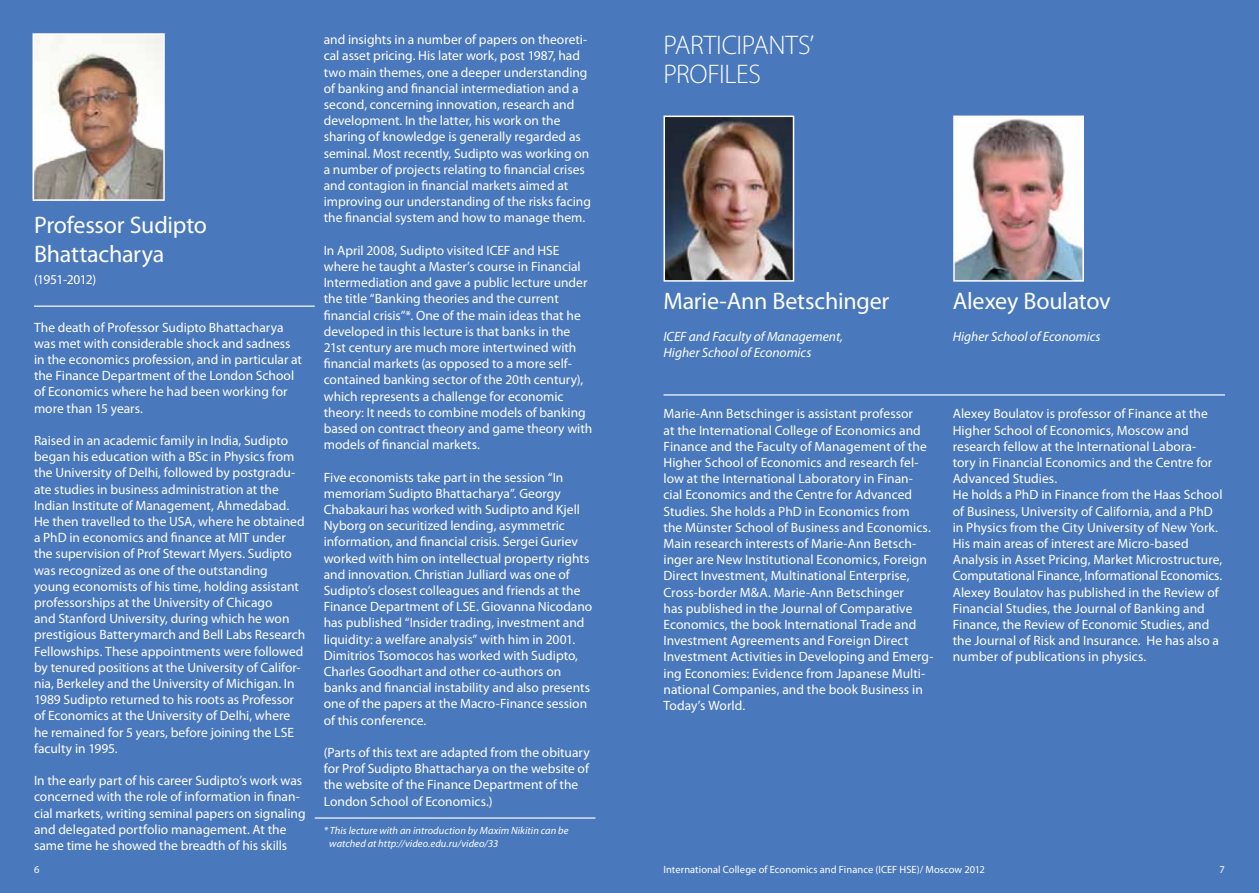
<style>
.page{position:relative;width:1259px;height:893px;background:#fff}
.page>*{position:absolute;margin:0;border:0;box-sizing:border-box;transform-origin:0 0}
.t1{font:300 27px/28.5px "Myriad Pro";letter-spacing:-.015em;color:#fff}
.t2{font:24px/28.8px "Myriad Pro";letter-spacing:-.01em;color:#fff}
.t3{font:13.5px/16.2px "Myriad Pro";color:#fff}
.t4{font:italic 13.5px/16.2px "Myriad Pro";color:#fff}
.t5{font:13.5px "Myriad Pro";letter-spacing:-.04em;color:#fff}
.t6{font:italic 10.5px/12.6px "Myriad Pro";letter-spacing:.005em;color:#fff}
.t7{font:10.5px "Myriad Pro";letter-spacing:.005em;color:#fff}
</style>
<div class="page">
<div style="left:0;top:0;width:629px;height:893px;background:#4978bc"></div>
<div style="left:629px;top:0;width:630px;height:893px;background:#4978bc"></div>
<img style="left:956px;top:119px;width:125px;height:160px">
<div style="left:953px;top:116px;width:131px;height:166px;border:2px solid #fff"></div>
<img style="left:666px;top:119px;width:125px;height:160px">
<div style="left:663px;top:116px;width:131px;height:166px;border:2px solid #fff"></div>
<hr style="left:34px;top:306px;width:281px;height:1px;background:#fff">
<hr style="left:315px;top:817px;width:280px;height:2px;background:#fff">
<hr style="left:663px;top:394px;width:562px;height:2px;background:#fff">
<img style="left:36px;top:36px;width:126px;height:162px">
<div style="left:33px;top:33px;width:132px;height:168px;border:2px solid #fff"></div>
<h2 class="t2" style="left:34px;top:211px;width:174px">Professor Sudipto<br>Bhattacharya</h2>
<p class="t5" style="left:34px;top:272px;width:64px">(1951-2012)</p>
<p class="t3" style="left:34px;top:319px;width:270px">The death of Professor Sudipto Bhattacharya was met with considerable shock and sadness in the economics profession, and in particular at the Finance Department of the London School of Economics where he had been working for more than 15 years.</p>
<p class="t3" style="left:34px;top:432px;width:273px">Raised in an academic family in India, Sudipto began his education with a BSc in Physics from the University of Delhi, followed by postgradu&shy;ate studies in business administration at the Indian Institute of Management, Ahmedabad.<br>He then travelled to the USA, where he obtained a PhD in economics and finance at MIT under the supervision of Prof Stewart Myers. Sudipto was recognized as one of the outstanding young economists of his time, holding assistant professorships at the University of Chicago<br>and Stanford University, during which he won prestigious Batterymarch and Bell Labs Research Fellowships. These appointments were followed by tenured positions at the University of Califor&shy;nia, Berkeley and the University of Michigan. In 1989 Sudipto returned to his roots as Professor of Economics at the University of Delhi, where he remained for 5 years, before joining the LSE faculty in 1995.</p>
<p class="t3" style="left:34px;top:772px;width:273px">In the early part of his career Sudipto’s work was concerned with the role of information in finan&shy;cial markets, writing seminal papers on signaling and delegated portfolio management. At the same time he showed the breadth of his skills</p>
<p class="t3" style="left:324px;top:31px;width:269px">and insights in a number of papers on theoreti&shy;cal asset pricing. His later work, post 1987, had two main themes, one a deeper understanding of banking and financial intermediation and a second, concerning innovation, research and development. In the latter, his work on the sharing of knowledge is generally regarded as seminal. Most recently, Sudipto was working on a number of projects relating to financial crises and contagion in financial markets aimed at improving our understanding of the risks facing the financial system and how to manage them.</p>
<p class="t3" style="left:324px;top:242px;width:270px">In April 2008, Sudipto visited ICEF and HSE where he taught a Master’s course in Financial Intermediation and gave a public lecture under the title “Banking theories and the current financial crisis”*. One of the main ideas that he developed in this lecture is that banks in the 21st century are much more intertwined with financial markets (as opposed to a more self&shy;contained banking sector of the 20th century), which represents a challenge for economic theory: It needs to combine models of banking based on contract theory and game theory with models of financial markets.</p>
<p class="t3" style="left:324px;top:469px;width:270px">Five economists take part in the session “In memoriam Sudipto Bhattacharya”. Georgy Chabakauri has worked with Sudipto and Kjell Nyborg on securitized lending, asymmetric information, and financial crisis. Sergei Guriev worked with him on intellectual property rights and innovation. Christian Julliard was one of Sudipto’s closest colleagues and friends at the Finance Department of LSE. Giovanna Nicodano has published “Insider trading, investment and liquidity: a welfare analysis” with him in 2001.<br>Dimitrios Tsomocos has worked with Sudipto, Charles Goodhart and other co-authors on banks and financial instability and also presents one of the papers at the Macro-Finance session of this conference.</p>
<p class="t3" style="left:324px;top:744px;width:267px">(Parts of this text are adapted from the obituary for Prof Sudipto Bhattacharya on the website of the website of the Finance Department of the London School of Economics.)</p>
<p class="t6" style="left:329px;top:824px;width:241px;text-indent:-6px">* This lecture with an introduction by Maxim Nikitin can be watched at http://video.edu.ru/video/33</p>
<h1 class="t1" style="left:663px;top:31px;width:152px">PARTICIPANTS’<br>PROFILES</h1>
<h2 class="t2" style="left:663px;top:286px;width:227px">Marie-Ann Betschinger</h2>
<p class="t4" style="left:663px;top:328px;width:181px">ICEF and Faculty of Management,<br>Higher School of Economics</p>
<h2 class="t2" style="left:952px;top:286px;width:159px">Alexey Boulatov</h2>
<p class="t4" style="left:952px;top:328px;width:149px">Higher School of Economics</p>
<p class="t3" style="left:663px;top:405px;width:271px">Marie-Ann Betschinger is assistant professor<br>at the International College of Economics and Finance and the Faculty of Management of the Higher School of Economics and research fel&shy;low at the International Laboratory in Finan&shy;cial Economics and the Centre for Advanced Studies. She holds a PhD in Economics from<br>the Münster School of Business and Economics.<br>Main research interests of Marie-Ann Betsch&shy;inger are New Institutional Economics, Foreign Direct Investment, Multinational Enterprise, Cross-border M&amp;A. Marie-Ann Betschinger<br>has published in the Journal of Comparative Economics, the book International Trade and Investment Agreements and Foreign Direct Investment Activities in Developing and Emerg&shy;ing Economies: Evidence from Japanese Multi&shy;national Companies, and the book Business in Today’s World.</p>
<p class="t3" style="left:952px;top:405px;width:271px">Alexey Boulatov is professor of Finance at the Higher School of Economics, Moscow and research fellow at the International Labora&shy;tory in Financial Economics and the Centre for Advanced Studies.<br>He holds a PhD in Finance from the Haas School of Business, University of California, and a PhD in Physics from the City University of New York.<br>His main areas of interest are Micro-based Analysis in Asset Pricing, Market Microstructure, Computational Finance, Informational Economics.<br>Alexey Boulatov has published in the Review of Financial Studies, the Journal of Banking and Finance, the Review of Economic Studies, and the Journal of Risk and Insurance. He has also a number of publications in physics.</p>
<p class="t7" style="left:34px;top:863px;width:7px">6</p>
<p class="t7" style="left:663px;top:863px;width:323px">International College of Economics and Finance (ICEF HSE)/ Moscow 2012</p>
<p class="t7" style="left:1219px;top:863px;width:7px">7</p>
</div>
